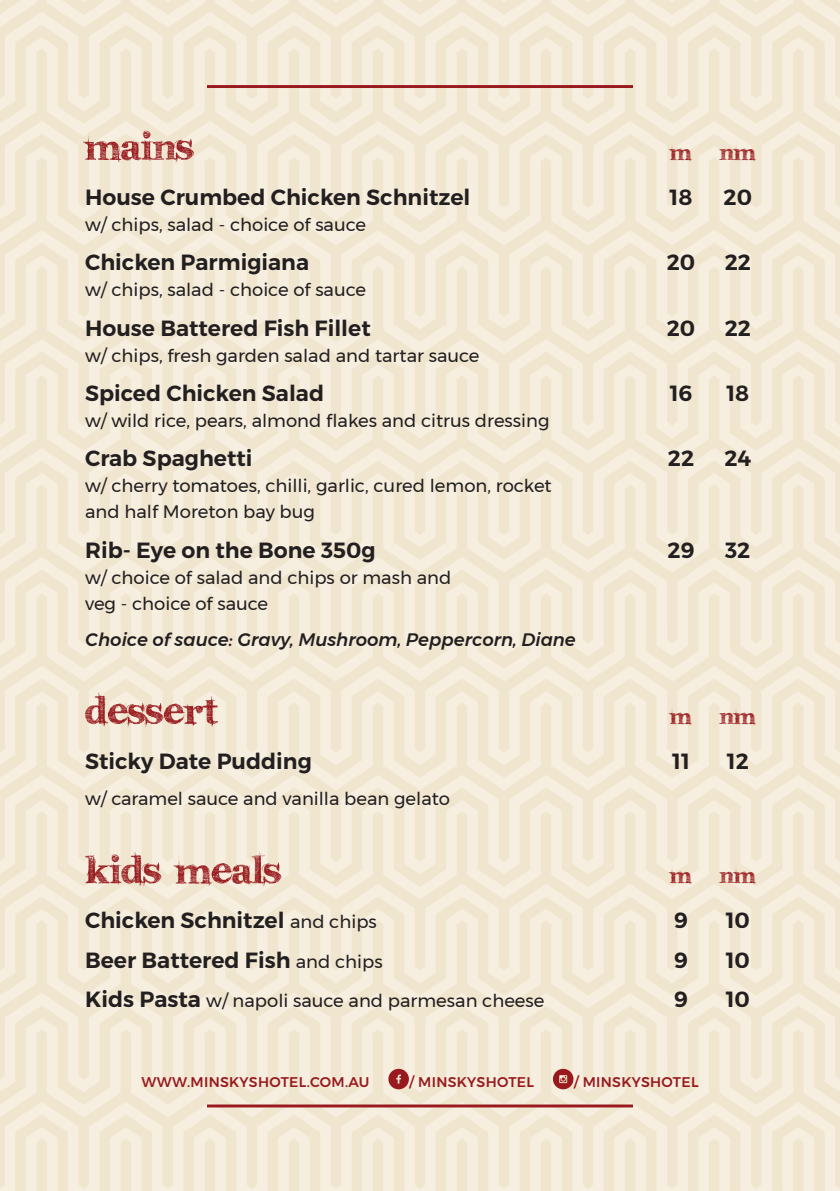
<style>
.page{position:relative;width:840px;height:1191px;background:#fff}
.page>*{position:absolute;margin:0;border:0;box-sizing:border-box;transform-origin:0 0}
.t1{font:50px "karabin E.";color:#981a1e}
.t2{font:30px "karabin E.";color:#981a1e}
.t3{font:600 22px "Montserrat";color:#231f20}
.t4{font:18px/26px "Montserrat";color:#231f20}
.t5{font:italic 500 18px "Montserrat";color:#231f20}
.t6{font:500 14px "Montserrat";letter-spacing:.02em;color:#981a1e}
.s1{font-weight:400;font-size:18px}
.s2{font-weight:600;font-size:22px}
</style>
<div class="page">
<div style="left:0;top:560px;width:839px;height:33px;background:#f3ead8"></div>
<div style="left:0;top:593px;width:839px;height:109px;background:#f3ead7"></div>
<div style="left:0;top:702px;width:839px;height:109px;background:#f3ead7"></div>
<div style="left:0;top:811px;width:839px;height:109px;background:#f3ead7"></div>
<div style="left:0;top:920px;width:839px;height:109px;background:#f3ead7"></div>
<svg style="left:0;top:535px;width:252px;height:25px;background:#f2e9d6"></svg>
<svg style="left:252px;top:535px;width:587px;height:25px;background:#f2e9d6"></svg>
<div style="left:252px;top:569px;width:587px;height:100px;background:#f3e9d6"></div>
<div style="left:0;top:208px;width:839px;height:58px;background:#f3e9d6"></div>
<div style="left:0;top:266px;width:839px;height:109px;background:#f3ead7"></div>
<svg style="left:0;top:375px;width:839px;height:160px;background:#f3ead7"></svg>
<svg style="left:0;top:1005px;width:252px;height:24px;background:#f2e9d6"></svg>
<div style="left:0;top:1029px;width:839px;height:109px;background:#f3ead7"></div>
<svg style="left:0;top:1138px;width:839px;height:53px;background:#f3ead7"></svg>
<svg style="left:252px;top:208px;width:587px;height:25px;background:#f2e9d6"></svg>
<svg style="left:0;top:0;width:839px;height:48px;background:#f2e9d6"></svg>
<div style="left:0;top:48px;width:839px;height:160px;background:#f3ead8"></div>
<hr style="left:207px;top:1104px;width:425px;height:3px;background:#981a1e">
<hr style="left:207px;top:85px;width:425px;height:3px;background:#981a1e">
<svg style="left:388px;top:1068px;width:20px;height:21px"></svg>
<svg style="left:552px;top:1068px;width:21px;height:21px"></svg>
<h1 class="t1" style="left:85px;top:119px;width:110px">mains</h1>
<h2 class="t2" style="left:670px;top:135px;width:87px">m nm</h2>
<p class="t3" style="left:85px;top:183px;width:386px">House Crumbed Chicken Schnitzel</p>
<p class="t3" style="left:669px;top:183px;width:24px">18</p>
<p class="t3" style="left:723px;top:183px;width:30px">20</p>
<p class="t4" style="left:85px;top:211px;width:282px">w/ chips, salad - choice of sauce</p>
<p class="t3" style="left:85px;top:249px;width:225px">Chicken Parmigiana</p>
<p class="t3" style="left:666px;top:249px;width:30px">20</p>
<p class="t3" style="left:724px;top:249px;width:28px">22</p>
<p class="t4" style="left:85px;top:276px;width:282px">w/ chips, salad - choice of sauce</p>
<p class="t3" style="left:85px;top:314px;width:287px">House Battered Fish Fillet</p>
<p class="t3" style="left:666px;top:314px;width:30px">20</p>
<p class="t3" style="left:724px;top:314px;width:28px">22</p>
<p class="t4" style="left:85px;top:342px;width:395px">w/ chips, fresh garden salad and tartar sauce</p>
<p class="t3" style="left:85px;top:379px;width:240px">Spiced Chicken Salad</p>
<p class="t3" style="left:669px;top:379px;width:24px">16</p>
<p class="t3" style="left:726px;top:379px;width:24px">18</p>
<p class="t4" style="left:85px;top:407px;width:465px">w/ wild rice, pears, almond flakes and citrus dressing</p>
<p class="t3" style="left:85px;top:445px;width:169px">Crab Spaghetti</p>
<p class="t3" style="left:667px;top:445px;width:28px">22</p>
<p class="t3" style="left:724px;top:445px;width:28px">24</p>
<p class="t4" style="left:85px;top:472px;width:468px">w/ cherry tomatoes, chilli, garlic, cured lemon, rocket and half Moreton bay bug</p>
<p class="t3" style="left:85px;top:536px;width:292px">Rib- Eye on the Bone 350g</p>
<p class="t3" style="left:667px;top:536px;width:28px">29</p>
<p class="t3" style="left:724px;top:536px;width:27px">32</p>
<p class="t4" style="left:85px;top:564px;width:367px">w/ choice of salad and chips or mash and veg - choice of sauce</p>
<p class="t5" style="left:85px;top:625px;width:492px">Choice of sauce: Gravy, Mushroom, Peppercorn, Diane</p>
<h1 class="t1" style="left:85px;top:683px;width:133px">dessert</h1>
<h2 class="t2" style="left:670px;top:699px;width:87px">m nm</h2>
<p class="t3" style="left:85px;top:747px;width:228px">Sticky Date Pudding</p>
<p class="t3" style="left:671px;top:747px;width:19px">11</p>
<p class="t3" style="left:726px;top:747px;width:23px">12</p>
<p class="t4" style="left:85px;top:785px;width:366px">w/ caramel sauce and vanilla bean gelato</p>
<h1 class="t1" style="left:85px;top:842px;width:198px">kids meals</h1>
<h2 class="t2" style="left:670px;top:859px;width:87px">m nm</h2>
<p class="t3" style="left:85px;top:907px;width:293px">Chicken Schnitzel <span class="s1">and chips</span></p>
<p class="t3" style="left:673px;top:907px;width:15px">9</p>
<p class="t3" style="left:725px;top:907px;width:26px">10</p>
<p class="t3" style="left:85px;top:946px;width:299px">Beer Battered Fish <span class="s1">and chips</span></p>
<p class="t3" style="left:673px;top:946px;width:15px">9</p>
<p class="t3" style="left:725px;top:946px;width:26px">10</p>
<p class="t4" style="left:85px;top:987px;width:460px"><span class="s2">Kids Pasta</span> w/ napoli sauce and parmesan cheese</p>
<p class="t3" style="left:673px;top:985px;width:15px">9</p>
<p class="t3" style="left:725px;top:985px;width:26px">10</p>
<p class="t6" style="left:141px;top:1070px;width:229px">WWW.MINSKYSHOTEL.COM.AU</p>
<p class="t6" style="left:409px;top:1070px;width:126px">/ MINSKYSHOTEL</p>
<p class="t6" style="left:573px;top:1070px;width:126px">/ MINSKYSHOTEL</p>
</div>
